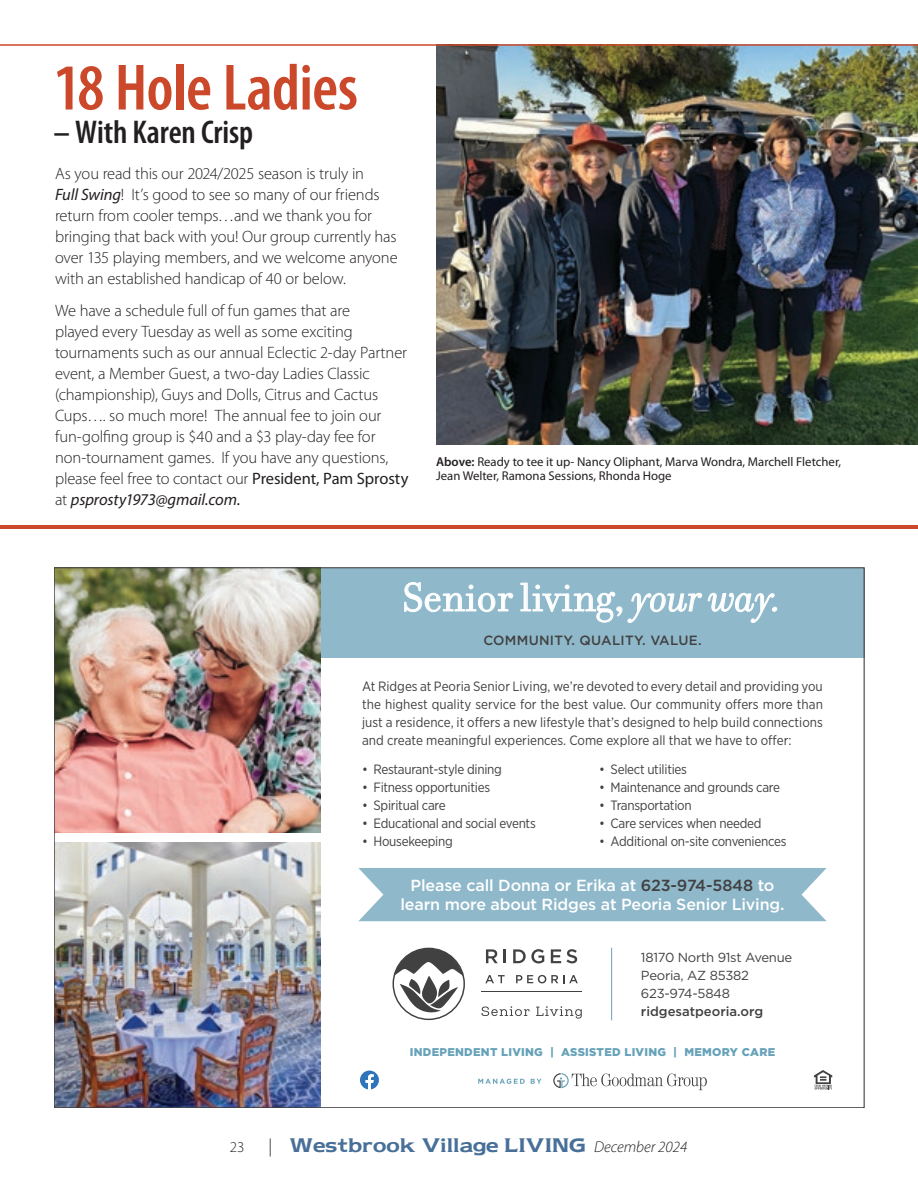
<style>
.page{position:relative;width:918px;height:1188px;background:#fff}
.page>*{position:absolute;margin:0;border:0;box-sizing:border-box;transform-origin:0 0}
.t1{font:600 condensed 66px "Myriad Pro";letter-spacing:-.01em;color:#cb492a}
.t2{font:43.35px "Filosofia OT";letter-spacing:-.01em;color:#fff}
.t3{font:600 condensed 33px "Myriad Pro";letter-spacing:-.005em;color:#231f20}
.t4{font:300 16.5px/21px "Myriad Pro";letter-spacing:-.01em;color:#231f20}
.t5{font:700 16.5px "Newtext";color:#486f98}
.t6{font:500 16.05px/19.5px "Gotham";letter-spacing:-.01em;color:#fff;text-align:center}
.t7{font:300 15px "Myriad Pro";color:#231f20}
.t8{font:13.5px/18px "Gotham Narrow";letter-spacing:-.02em;color:#414142;text-align:justify}
.t9{font:500 13.35px "Gotham";letter-spacing:.02em;color:#414142}
.t10{font:13.05px/18.1px "Gotham";letter-spacing:-.02em;color:#414142}
.t11{font:12.75px/14.2px "Myriad Pro";color:#231f20}
.t12{font:900 11.25px "Gotham";letter-spacing:.025em;color:#66a2b9}
.s1{font-weight:400;font-style:italic}
.s2{font-weight:400}
.s3{font-weight:600}
.s4{font-style:italic}
.s5{color:#414142}
.s6{font-size:16.5px}
.s7{font-weight:500}
.s8{font-family:"Myriad Pro";font-weight:300;font-size:18px;color:#231f20}
.s9{font-family:"Myriad Pro";font-weight:300;font-style:italic;font-size:15.75px;color:#231f20}
</style>
<div class="page">
<hr style="left:0;top:526px;width:918px;height:3px;background:#cb492a">
<img style="left:436px;top:46px;width:482px;height:398px">
<hr style="left:0;top:44px;width:918px;height:2px;background:#cb492a">
<img style="left:56px;top:843px;width:265px;height:263px">
<img style="left:56px;top:570px;width:265px;height:263px">
<svg style="left:553px;top:1073px;width:154px;height:17px"></svg>
<svg style="left:478px;top:1079px;width:47px;height:5px"></svg>
<svg style="left:531px;top:1079px;width:11px;height:5px"></svg>
<svg style="left:814px;top:1070px;width:18px;height:20px"></svg>
<svg style="left:360px;top:1071px;width:19px;height:19px"></svg>
<hr style="left:611px;top:948px;width:1px;height:72px;background:#66a2b9">
<svg style="left:481px;top:1006px;width:49px;height:10px"></svg>
<svg style="left:536px;top:1006px;width:46px;height:13px"></svg>
<svg style="left:486px;top:949px;width:12px;height:14px"></svg>
<svg style="left:504px;top:949px;width:2px;height:14px"></svg>
<svg style="left:513px;top:949px;width:31px;height:14px"></svg>
<svg style="left:551px;top:949px;width:26px;height:14px"></svg>
<svg style="left:485px;top:975px;width:20px;height:8px"></svg>
<svg style="left:516px;top:975px;width:62px;height:8px"></svg>
<hr style="left:481px;top:992px;width:101px;height:1px;background:#414142">
<svg style="left:393px;top:948px;width:72px;height:72px"></svg>
<div style="left:358px;top:868px;width:469px;height:53px;background:#8fb9ca"></div>
<div style="left:321px;top:568px;width:543px;height:90px;background:#8fb9ca"></div>
<p class="t1" style="left:54px;top:47px;width:306px">18 Hole Ladies</p>
<p class="t3" style="left:54px;top:111px;width:201px">– With Karen Crisp</p>
<p class="t4" style="left:55px;top:162px;width:344px">As you read this our 2024/2025 season is truly in<br><span class="s1">Full Swing</span>! It’s good to see so many of our friends return from cooler temps…and we thank you for bringing that back with you! Our group currently has over 135 playing members, and we welcome anyone with an established handicap of 40 or below.</p>
<p class="t4" style="left:55px;top:300px;width:355px">We have a schedule full of fun games that are<br>played every Tuesday as well as some exciting tournaments such as our annual Eclectic 2-day Partner event, a Member Guest, a two-day Ladies Classic (championship), Guys and Dolls, Citrus and Cactus Cups…. so much more! The annual fee to join our fun-golfing group is $40 and a $3 play-day fee for non-tournament games. If you have any questions, please feel free to contact our <span class="s2">President, Pam Sprosty </span>at <span class="s1">psprosty1973@gmail.com.</span></p>
<p class="t11" style="left:436px;top:455px;width:407px"><span class="s3">Above:</span> Ready to tee it up- Nancy Oliphant, Marva Wondra, Marchell Fletcher,<br>Jean Welter, Ramona Sessions, Rhonda Hoge</p>
<p class="t2" style="left:403px;top:573px;width:381px">Senior living, <span class="s4">your way.</span></p>
<p class="t9" style="left:483px;top:631px;width:220px">COMMUNITY. QUALITY. VALUE.</p>
<p class="t8" style="left:362px;top:677px;width:462px">At Ridges at Peoria Senior Living, we’re devoted to every detail and providing you the highest quality service for the best value. Our community offers more than just a residence, it offers a new lifestyle that’s designed to help build connections and create meaningful experiences. Come explore all that we have to offer:</p>
<p class="t8" style="left:362px;top:760px;width:141px">• Restaurant-style dining</p>
<p class="t8" style="left:362px;top:778px;width:129px">• Fitness opportunities</p>
<p class="t8" style="left:362px;top:796px;width:85px">• Spiritual care</p>
<p class="t8" style="left:362px;top:814px;width:175px">• Educational and social events</p>
<p class="t8" style="left:362px;top:832px;width:92px">• Housekeeping</p>
<p class="t8" style="left:599px;top:760px;width:89px">• Select utilities</p>
<p class="t8" style="left:599px;top:778px;width:182px">• Maintenance and grounds care</p>
<p class="t8" style="left:599px;top:796px;width:94px">• Transportation</p>
<p class="t8" style="left:599px;top:814px;width:164px">• Care services when needed</p>
<p class="t8" style="left:599px;top:832px;width:189px">• Additional on-site conveniences</p>
<p class="t6" style="left:401px;top:875px;width:385px">Please call Donna or Erika at <span class="s5">623-974-5848</span> to learn more about Ridges at Peoria Senior Living<span class="s6">.</span></p>
<p class="t10" style="left:641px;top:948px;width:153px">18170 North 91st Avenue<br>Peoria, AZ 85382<br>623-974-5848 <span class="s7">ridgesatpeoria.org</span></p>
<p class="t12" style="left:410px;top:1044px;width:367px">INDEPENDENT LIVING | ASSISTED LIVING | MEMORY CARE</p>
<p class="t7" style="left:230px;top:1138px;width:16px">23</p>
<p class="t5" style="left:268px;top:1134px;width:420px"><span class="s8">|</span> Westbrook Village LIVING <span class="s9">December 2024</span></p>
</div>
